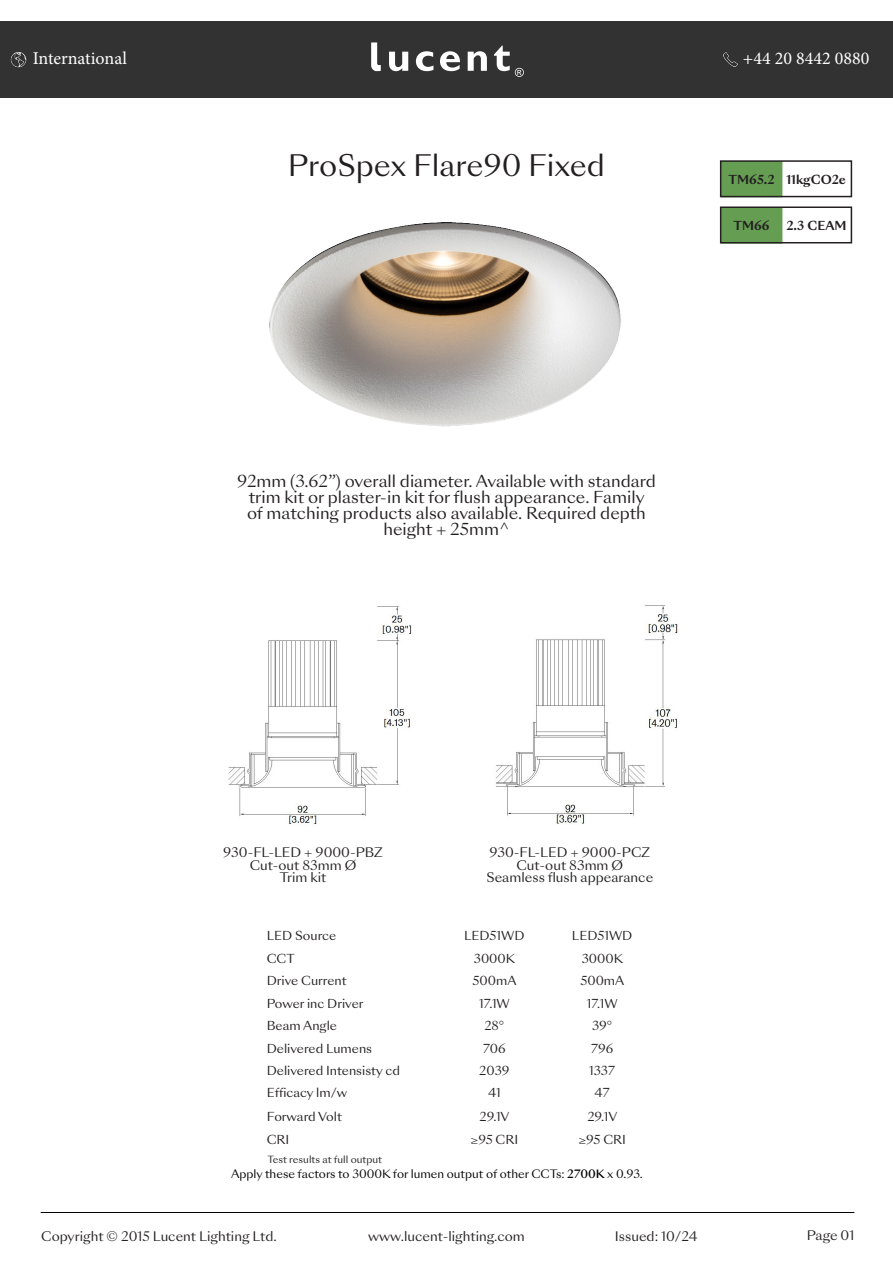
<style>
.page{position:relative;width:893px;height:1263px;background:#fff}
.page>*{position:absolute;margin:0;border:0;box-sizing:border-box;transform-origin:0 0}
.t1{font:28.65px "Sang Bleu Sunrise";color:#231f20}
.t2{font:18px "Minion Pro";color:#fff}
.bullet_points{font:15.9px/15.9px "Sang Bleu Sunrise";color:#231f20;text-align:center}
.bullet_point{font:12.75px "Sang Bleu Sunrise";color:#231f20}
.t3{font:12px "Sang Bleu Sunrise";color:#231f20}
.t4{font:700 12px "Sang Bleu Sunrise";color:#231f20}
.bullet_point-2{font:11.1px "Sang Bleu Sunrise";color:#000}
.bullet_point-3{font:9.6px "Sang Bleu Sunrise";color:#231f20}
.s1{font-weight:500}
</style>
<div class="page">
<div style="left:0;top:21px;width:893px;height:77px;background:#333233"></div>
<img style="left:269px;top:222px;width:352px;height:205px">
<img style="left:228px;top:606px;width:184px;height:218px">
<hr style="left:41px;top:1212px;width:813px;height:1px;background:#000">
<svg style="left:389px;top:52px;width:19px;height:19px"></svg>
<svg style="left:416px;top:51px;width:17px;height:20px"></svg>
<svg style="left:440px;top:51px;width:20px;height:20px"></svg>
<svg style="left:468px;top:51px;width:19px;height:20px"></svg>
<svg style="left:371px;top:42px;width:10px;height:29px"></svg>
<svg style="left:494px;top:46px;width:30px;height:31px"></svg>
<img style="left:496px;top:605px;width:182px;height:219px">
<div style="left:721px;top:161px;width:61px;height:36px;background:#659e52"></div>
<div style="left:720px;top:160px;width:132px;height:37px;border:2px solid #231f20"></div>
<div style="left:721px;top:207px;width:61px;height:36px;background:#659e52"></div>
<div style="left:720px;top:206px;width:132px;height:37px;border:2px solid #231f20"></div>
<img style="left:11px;top:52px;width:15px;height:15px">
<img style="left:723px;top:52px;width:15px;height:15px">
<p class="t2" style="left:33px;top:47px;width:96px">International</p>
<p class="t2" style="left:743px;top:47px;width:128px">+44 20 8442 0880</p>
<p class="t1" style="left:288px;top:146px;width:319px">ProSpex Flare90 Fixed</p>
<p class="t4" style="left:728px;top:171px;width:48px">TM65.2</p>
<p class="t4" style="left:786px;top:171px;width:61px">11kgCO2e</p>
<p class="t4" style="left:733px;top:217px;width:38px">TM66</p>
<p class="t4" style="left:786px;top:217px;width:62px">2.3 CEAM</p>
<p class="bullet_points" style="left:237px;top:474px;width:420px">92mm (3.62”) overall diameter. Available with standard trim kit or plaster-in kit for flush appearance. Family<br>of matching products also available. Required depth height + 25mm^</p>
<p class="bullet_point" style="left:223px;top:843px;width:161px">930-FL-LED + 9000-PBZ</p>
<p class="bullet_point" style="left:250px;top:856px;width:108px">Cut-out 83mm Ø</p>
<p class="bullet_point" style="left:280px;top:869px;width:48px">Trim kit</p>
<p class="bullet_point" style="left:489px;top:843px;width:162px">930-FL-LED + 9000-PCZ</p>
<p class="bullet_point" style="left:516px;top:856px;width:108px">Cut-out 83mm Ø</p>
<p class="bullet_point" style="left:486px;top:869px;width:168px">Seamless flush appearance</p>
<p class="t3" style="left:267px;top:927px;width:71px">LED Source</p>
<p class="t3" style="left:464px;top:927px;width:62px">LED51WD</p>
<p class="t3" style="left:572px;top:927px;width:62px">LED51WD</p>
<p class="t3" style="left:267px;top:950px;width:30px">CCT</p>
<p class="t3" style="left:474px;top:950px;width:43px">3000K</p>
<p class="t3" style="left:582px;top:950px;width:43px">3000K</p>
<p class="t3" style="left:267px;top:973px;width:81px">Drive Current</p>
<p class="t3" style="left:473px;top:973px;width:45px">500mA</p>
<p class="t3" style="left:580px;top:973px;width:45px">500mA</p>
<p class="t3" style="left:267px;top:995px;width:98px">Power inc Driver</p>
<p class="t3" style="left:479px;top:995px;width:32px">17.1W</p>
<p class="t3" style="left:587px;top:995px;width:32px">17.1W</p>
<p class="t3" style="left:267px;top:1017px;width:72px">Beam Angle</p>
<p class="t3" style="left:484px;top:1017px;width:21px">28°</p>
<p class="t3" style="left:592px;top:1017px;width:22px">39°</p>
<p class="t3" style="left:267px;top:1040px;width:107px">Delivered Lumens</p>
<p class="t3" style="left:483px;top:1040px;width:24px">706</p>
<p class="t3" style="left:591px;top:1040px;width:24px">796</p>
<p class="t3" style="left:267px;top:1062px;width:135px">Delivered Intensisty cd</p>
<p class="t3" style="left:479px;top:1062px;width:32px">2039</p>
<p class="t3" style="left:589px;top:1062px;width:27px">1337</p>
<p class="t3" style="left:267px;top:1084px;width:82px">Efficacy lm/w</p>
<p class="t3" style="left:488px;top:1084px;width:14px">41</p>
<p class="t3" style="left:595px;top:1084px;width:17px">47</p>
<p class="t3" style="left:267px;top:1108px;width:77px">Forward Volt</p>
<p class="t3" style="left:479px;top:1108px;width:32px">29.1V</p>
<p class="t3" style="left:587px;top:1108px;width:32px">29.1V</p>
<p class="t3" style="left:267px;top:1131px;width:24px">CRI</p>
<p class="t3" style="left:470px;top:1131px;width:49px">≥95 CRI</p>
<p class="t3" style="left:578px;top:1131px;width:49px">≥95 CRI</p>
<p class="bullet_point-3" style="left:267px;top:1152px;width:116px">Test results at full output</p>
<p class="bullet_point-2" style="left:231px;top:1166px;width:413px">Apply these factors to 3000K for lumen output of other CCTs: <span class="s1">2700K</span> x 0.93.</p>
<p class="bullet_point" style="left:41px;top:1227px;width:237px">Copyright © 2015 Lucent Lighting Ltd.</p>
<p class="bullet_point" style="left:368px;top:1227px;width:158px">www.lucent-lighting.com</p>
<p class="bullet_point" style="left:807px;top:1227px;width:49px">Page 01</p>
<p class="bullet_point" style="left:615px;top:1227px;width:84px">Issued: 10/24</p>
</div>
